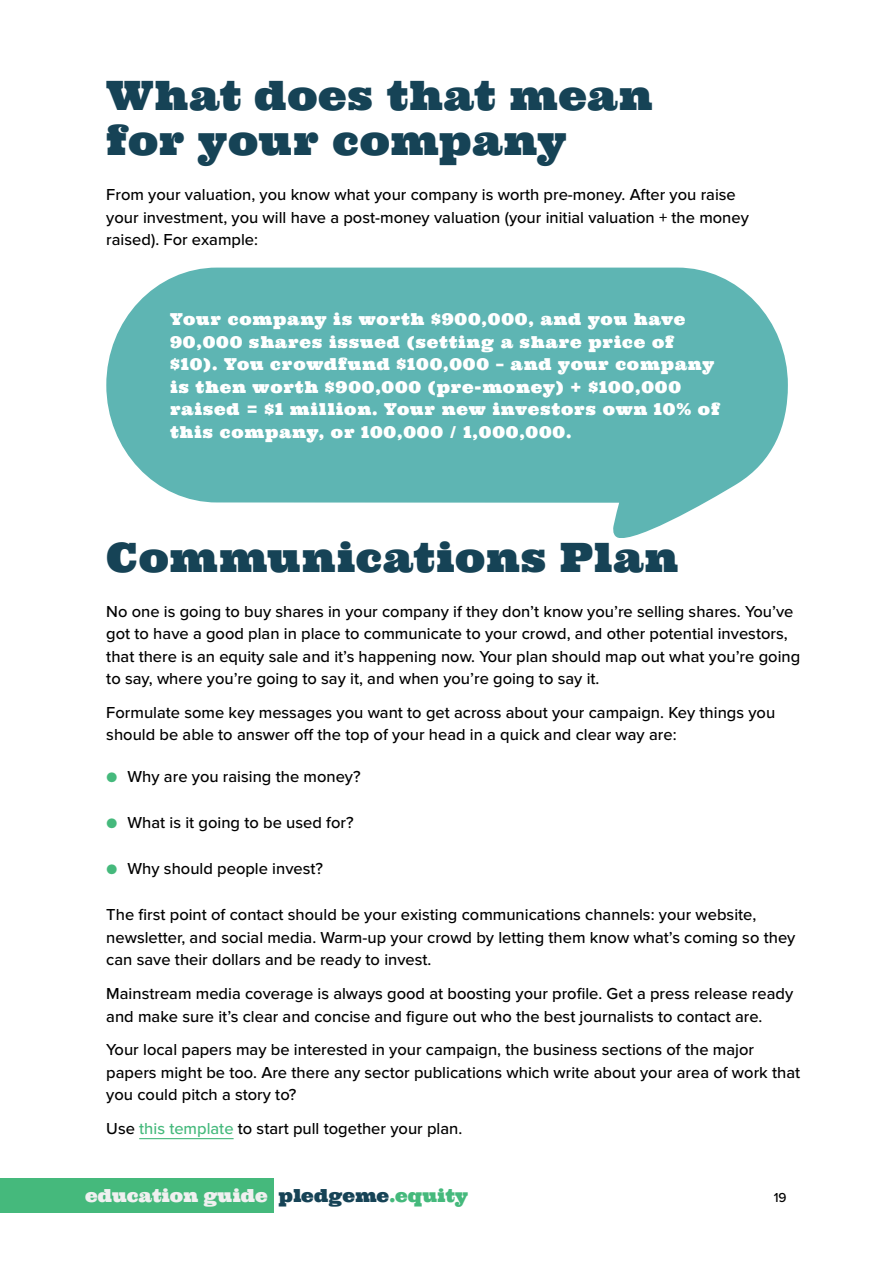
<style>
.page{position:relative;width:893px;height:1263px;background:#fff}
.page>*{position:absolute;margin:0;border:0;box-sizing:border-box;transform-origin:0 0}
.t1{font:40.5px/45px "Ultra";letter-spacing:.015em;color:#164356}
.t2{font:18px "Ultra";color:#f0f0f0}
.t3{font:500 16.5px/22.5px "Proxima Nova";color:#000}
.t4{font:16.5px/22.5px "Ultra";letter-spacing:.05em;color:#fff}
.t5{font:500 13.5px "Proxima Nova";color:#000}
.s1{font-weight:700;color:#45b97c}
.s2{color:#45b97c}
.s3{color:#164356}
</style>
<div class="page">
<svg style="left:106px;top:268px;width:682px;height:269px;fill:#5eb5b3"></svg>
<hr style="left:139px;top:1138px;width:95px;height:1px;background:#45b97c">
<div style="left:0;top:1179px;width:273px;height:34px;background:#45b97c"></div>
<h1 class="t1" style="left:106px;top:73px;width:547px">What does that mean for your company</h1>
<p class="t3" style="left:106px;top:184px;width:644px">From your valuation, you know what your company is worth pre-money. After you raise your investment, you will have a post-money valuation (your initial valuation + the money raised). For example:</p>
<p class="t4" style="left:170px;top:308px;width:551px">Your company is worth $900,000, and you have 90,000 shares issued (setting a share price of $10). You crowdfund $100,000 – and your company is then worth $900,000 (pre-money) + $100,000 raised = $1 million. Your new investors own 10% of this company, or 100,000 / 1,000,000.</p>
<h1 class="t1" style="left:106px;top:534px;width:573px">Communications Plan</h1>
<p class="t3" style="left:106px;top:600px;width:695px">No one is going to buy shares in your company if they don’t know you’re selling shares. You’ve got to have a good plan in place to communicate to your crowd, and other potential investors, that there is an equity sale and it’s happening now. Your plan should map out what you’re going to say, where you’re going to say it, and when you’re going to say it.</p>
<p class="t3" style="left:106px;top:702px;width:670px">Formulate some key messages you want to get across about your campaign. Key things you should be able to answer off the top of your head in a quick and clear way are:</p>
<p class="t3" style="left:106px;top:766px;width:256px"><span class="s1">●</span> Why are you raising the money?</p>
<p class="t3" style="left:106px;top:812px;width:249px"><span class="s1">●</span> What is it going to be used for?</p>
<p class="t3" style="left:106px;top:858px;width:218px"><span class="s1">●</span> Why should people invest?</p>
<p class="t3" style="left:106px;top:904px;width:691px">The first point of contact should be your existing communications channels: your website, newsletter, and social media. Warm-up your crowd by letting them know what’s coming so they can save their dollars and be ready to invest.</p>
<p class="t3" style="left:106px;top:983px;width:688px">Mainstream media coverage is always good at boosting your profile. Get a press release ready and make sure it’s clear and concise and figure out who the best journalists to contact are.</p>
<p class="t3" style="left:106px;top:1039px;width:695px">Your local papers may be interested in your campaign, the business sections of the major papers might be too. Are there any sector publications which write about your area of work that you could pitch a story to?</p>
<p class="t3" style="left:106px;top:1118px;width:358px">Use <span class="s2">this template</span> to start pull together your plan.</p>
<p class="t2" style="left:85px;top:1184px;width:384px">education guide <span class="s3">pledgeme</span><span class="s2">.equity</span></p>
<p class="t5" style="left:774px;top:1189px;width:14px">19</p>
</div>
